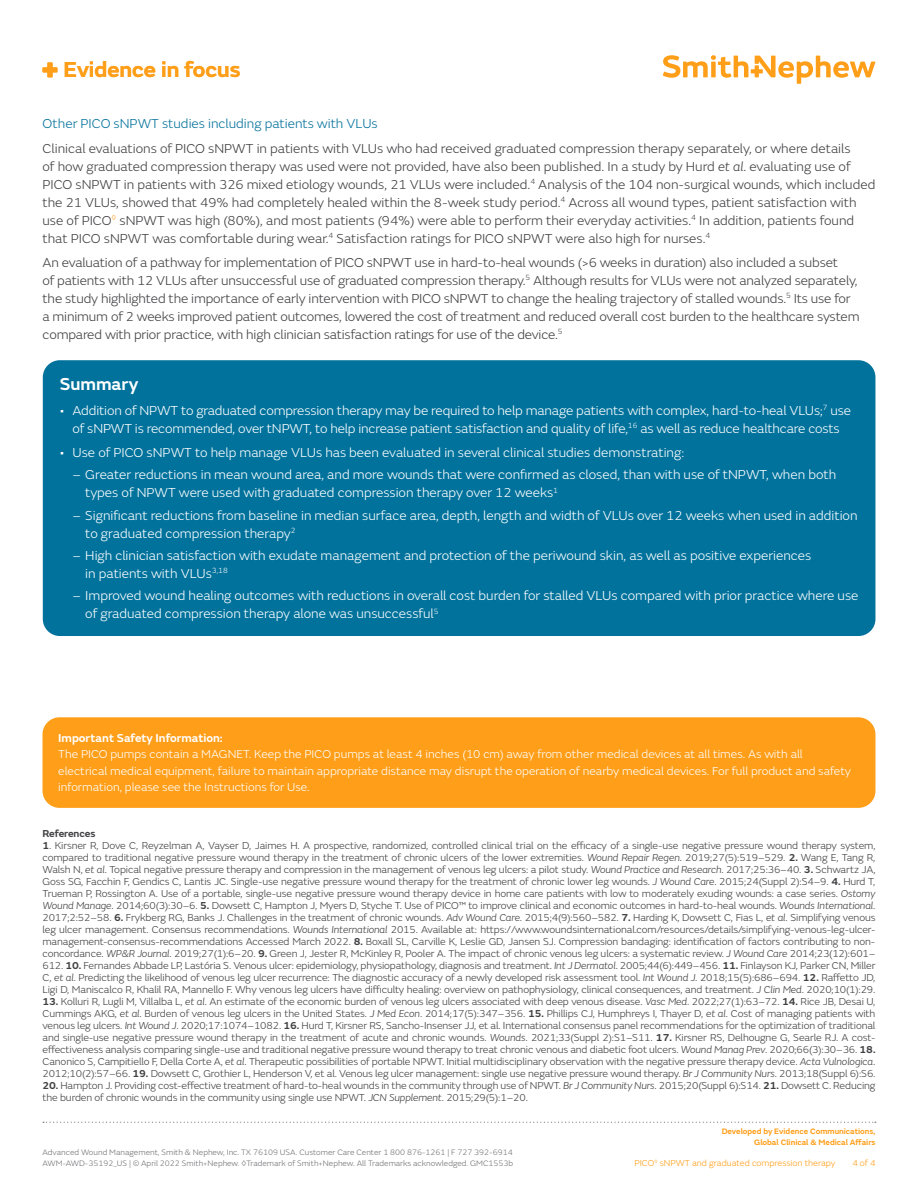
<style>
.page{position:relative;width:918px;height:1188px;background:#fff}
.page>*{position:absolute;margin:0;border:0;box-sizing:border-box;transform-origin:0 0}
.t1{font:600 22.5px "SN Emeric";color:#ff9e18}
.t2{font:600 18px "SN Emeric";color:#fff}
.t3{font:300 13.5px/18px "SN Emeric";letter-spacing:-.01em;color:#404043}
.t4{font:300 13.5px/18px "SN Emeric";color:#fff}
.t5{font:300 13.5px "SN Emeric";color:#05729c}
.t6{font:300 12px/16.5px "SN Emeric";color:#fff}
.t7{font:600 12px "SN Emeric";color:#fff}
.t8{font:300 10.5px/12px "SN Emeric";letter-spacing:-.01em;color:#404043;text-align:justify}
.t9{font:600 10.5px "SN Emeric";letter-spacing:-.01em;color:#404043}
.t10{font:300 9px "SN Emeric";color:#ff9e18}
.t11{font:300 8.25px/10.5px "SN Emeric";color:#717275}
.t12{font:600 8.25px/10.5px "SN Emeric";color:#ff9e18;text-align:right}
.s1{font-style:italic}
.s2{font-weight:600}
</style>
<div class="page">
<div style="left:43px;top:67px;width:14px;height:5px;background:#ff9e18"></div>
<div style="left:47px;top:62px;width:6px;height:15px;background:#ff9e18"></div>
<svg style="left:663px;top:55px;width:213px;height:29px"></svg>
<svg style="left:43px;top:1122px;width:833px;height:1px"></svg>
<div style="left:43px;top:360px;width:832px;height:276px;background:#00729c;border-radius:17px"></div>
<div style="left:44px;top:719px;width:830px;height:87px;background:#ff9e18;border-radius:16px"></div>
<div style="left:43px;top:717px;width:832px;height:91px;border:3px solid #ff9e18;border-radius:16px"></div>
<h1 class="t1" style="left:63px;top:56px;width:179px">Evidence in focus</h1>
<p class="t5" style="left:43px;top:116px;width:337px">Other PICO sNPWT studies including patients with VLUs</p>
<p class="t3" style="left:43px;top:139px;width:834px">Clinical evaluations of PICO sNPWT in patients with VLUs who had received graduated compression therapy separately, or where details<br>of how graduated compression therapy was used were not provided, have also been published. In a study by Hurd <span class="s1">et al</span>. evaluating use of PICO sNPWT in patients with 326 mixed etiology wounds, 21 VLUs were included.<sup>4</sup> Analysis of the 104 non-surgical wounds, which included the 21 VLUs, showed that 49% had completely healed within the 8-week study period.<sup>4</sup> Across all wound types, patient satisfaction with use of PICO<sup>◊</sup> sNPWT was high (80%), and most patients (94%) were able to perform their everyday activities.<sup>4</sup> In addition, patients found that PICO sNPWT was comfortable during wear.<sup>4</sup> Satisfaction ratings for PICO sNPWT were also high for nurses.<sup>4</sup></p>
<p class="t3" style="left:43px;top:253px;width:819px">An evaluation of a pathway for implementation of PICO sNPWT use in hard-to-heal wounds (&gt;6 weeks in duration) also included a subset<br>of patients with 12 VLUs after unsuccessful use of graduated compression therapy.<sup>5</sup> Although results for VLUs were not analyzed separately, the study highlighted the importance of early intervention with PICO sNPWT to change the healing trajectory of stalled wounds.<sup>5</sup> Its use for a minimum of 2 weeks improved patient outcomes, lowered the cost of treatment and reduced overall cost burden to the healthcare system compared with prior practice, with high clinician satisfaction ratings for use of the device.<sup>5</sup></p>
<h2 class="t2" style="left:60px;top:373px;width:80px">Summary</h2>
<p class="t4" style="left:60px;top:401px;width:793px;text-align:center">• Addition of NPWT to graduated compression therapy may be required to help manage patients with complex, hard-to-heal VLUs;<sup>7</sup> use of sNPWT is recommended, over tNPWT, to help increase patient satisfaction and quality of life,<sup>16</sup> as well as reduce healthcare costs</p>
<p class="t4" style="left:60px;top:444px;width:626px">• Use of PICO sNPWT to help manage VLUs has been evaluated in several clinical studies demonstrating:</p>
<p class="t4" style="left:85px;top:466px;width:752px;text-indent:-13px">– Greater reductions in mean wound area, and more wounds that were confirmed as closed, than with use of tNPWT, when both types of NPWT were used with graduated compression therapy over 12 weeks<sup>1</sup></p>
<p class="t4" style="left:85px;top:506px;width:774px;text-indent:-13px">– Significant reductions from baseline in median surface area, depth, length and width of VLUs over 12 weeks when used in addition to graduated compression therapy<sup>2</sup></p>
<p class="t4" style="left:85px;top:546px;width:728px;text-indent:-13px">– High clinician satisfaction with exudate management and protection of the periwound skin, as well as positive experiences in patients with VLUs<sup>3,18</sup></p>
<p class="t4" style="left:85px;top:587px;width:775px;text-indent:-13px">– Improved wound healing outcomes with reductions in overall cost burden for stalled VLUs compared with prior practice where use of graduated compression therapy alone was unsuccessful<sup>5</sup></p>
<p class="t7" style="left:58px;top:730px;width:166px">Important Safety Information:</p>
<p class="t6" style="left:58px;top:746px;width:794px">The PICO pumps contain a MAGNET. Keep the PICO pumps at least 4 inches (10 cm) away from other medical devices at all times. As with all electrical medical equipment, failure to maintain appropriate distance may disrupt the operation of nearby medical devices. For full product and safety information, please see the Instructions for Use.</p>
<p class="t9" style="left:43px;top:827px;width:54px">References</p>
<p class="t8" style="left:43px;top:839px;width:835px"><span class="s2">1</span>. Kirsner R, Dove C, Reyzelman A, Vayser D, Jaimes H. A prospective, randomized, controlled clinical trial on the efficacy of a single-use negative pressure wound therapy system, compared to traditional negative pressure wound therapy in the treatment of chronic ulcers of the lower extremities. <span class="s1">Wound Repair Regen</span>. 2019;27(5):519–529. <span class="s2">2.</span> Wang E, Tang R, Walsh N, <span class="s1">et al</span>. Topical negative pressure therapy and compression in the management of venous leg ulcers: a pilot study. <span class="s1">Wound Practice and Research</span>. 2017;25:36–40. <span class="s2">3.</span> Schwartz JA, Goss SG, Facchin F, Gendics C, Lantis JC. Single-use negative pressure wound therapy for the treatment of chronic lower leg wounds. <span class="s1">J Wound Care</span>. 2015;24(Suppl 2):S4–9. <span class="s2">4.</span> Hurd T, Trueman P, Rossington A. Use of a portable, single-use negative pressure wound therapy device in home care patients with low to moderately exuding wounds: a case series. <span class="s1">Ostomy Wound Manage</span>. 2014;60(3):30–6. <span class="s2">5.</span> Dowsett C, Hampton J, Myers D, Styche T. Use of PICO™ to improve clinical and economic outcomes in hard-to-heal wounds. <span class="s1">Wounds International</span>.<br>2017;2:52–58. <span class="s2">6.</span> Frykberg RG, Banks J. Challenges in the treatment of chronic wounds. <span class="s1">Adv Wound Care</span>. 2015;4(9):560–582. <span class="s2">7.</span> Harding K, Dowsett C, Fias L, <span class="s1">et al</span>. Simplifying venous leg ulcer management. Consensus recommendations. <span class="s1">Wounds International</span> 2015. Available at: https://www.woundsinternational.com/resources/details/simplifying-venous-leg-ulcer&shy;management-consensus-recommendations Accessed March 2022. <span class="s2">8.</span> Boxall SL, Carville K, Leslie GD, Jansen SJ. Compression bandaging: identification of factors contributing to non&shy;concordance. <span class="s1">WP&amp;R Journal</span>. 2019;27(1):6–20. <span class="s2">9.</span> Green J, Jester R, McKinley R, Pooler A. The impact of chronic venous leg ulcers: a systematic review. <span class="s1">J Wound Care</span> 2014;23(12):601– 612. <span class="s2">10.</span> Fernandes Abbade LP, Lastória S. Venous ulcer: epidemiology, physiopathology, diagnosis and treatment. <span class="s1">Int J Dermatol</span>. 2005;44(6):449–456. <span class="s2">11.</span> Finlayson KJ, Parker CN, Miller C, <span class="s1">et al</span>. Predicting the likelihood of venous leg ulcer recurrence: The diagnostic accuracy of a newly developed risk assessment tool. <span class="s1">Int Wound J</span>. 2018;15(5):686–694. <span class="s2">12.</span> Raffetto JD, Ligi D, Maniscalco R, Khalil RA, Mannello F. Why venous leg ulcers have difficulty healing: overview on pathophysiology, clinical consequences, and treatment. <span class="s1">J Clin Med</span>. 2020;10(1):29.</p>
<p class="t8" style="left:43px;top:995px;width:835px"><span class="s2">13.</span> Kolluri R, Lugli M, Villalba L, <span class="s1">et al</span>. An estimate of the economic burden of venous leg ulcers associated with deep venous disease. <span class="s1">Vasc Med</span>. 2022;27(1):63–72. <span class="s2">14.</span> Rice JB, Desai U, Cummings AKG, <span class="s1">et al</span>. Burden of venous leg ulcers in the United States. <span class="s1">J Med Econ</span>. 2014;17(5):347–356. <span class="s2">15.</span> Phillips CJ, Humphreys I, Thayer D, <span class="s1">et al</span>. Cost of managing patients with venous leg ulcers. <span class="s1">Int Wound J</span>. 2020;17:1074–1082. <span class="s2">16.</span> Hurd T, Kirsner RS, Sancho-Insenser JJ, et al. International consensus panel recommendations for the optimization of traditional and single-use negative pressure wound therapy in the treatment of acute and chronic wounds. <span class="s1">Wounds</span>. 2021;33(Suppl 2):S1–S11. <span class="s2">17.</span> Kirsner RS, Delhougne G, Searle RJ. A cost&shy;effectiveness analysis comparing single-use and traditional negative pressure wound therapy to treat chronic venous and diabetic foot ulcers. <span class="s1">Wound Manag Prev</span>. 2020;66(3):30–36. <span class="s2">18.<br></span>Canonico S, Campitiello F, Della Corte A, <span class="s1">et al</span>. Therapeutic possibilities of portable NPWT. Initial multidisciplinary observation with the negative pressure therapy device. <span class="s1">Acta Vulnologica</span>.<br>2012;10(2):57–66. <span class="s2">19.</span> Dowsett C, Grothier L, Henderson V, et al. Venous leg ulcer management: single use negative pressure wound therapy. <span class="s1">Br J Community Nurs</span>. 2013;18(Suppl 6):S6.</p>
<p class="t8" style="left:43px;top:1079px;width:835px"><span class="s2">20.</span> Hampton J. Providing cost-effective treatment of hard-to-heal wounds in the community through use of NPWT. <span class="s1">Br J Community Nurs</span>. 2015;20(Suppl 6):S14. <span class="s2">21.</span> Dowsett C. Reducing the burden of chronic wounds in the community using single use NPWT. <span class="s1">JCN Supplement</span>. 2015;29(5):1–20.</p>
<p class="t12" style="left:722px;top:1126px;width:155px">Developed by Evidence Communications,<br>Global Clinical &amp; Medical Affairs</p>
<p class="t11" style="left:43px;top:1147px;width:472px">Advanced Wound Management, Smith &amp; Nephew, Inc. TX 76109 USA. Customer Care Center 1 800 876-1261 | F 727 392-6914<br>AWM-AWD-35192_US | © April 2022 Smith+Nephew. ◊Trademark of Smith+Nephew. All Trademarks acknowledged. GMC1553b</p>
<p class="t10" style="left:635px;top:1158px;width:203px">PICO<sup>◊</sup> sNPWT and graduated compression therapy</p>
<p class="t10" style="left:852px;top:1158px;width:25px">4 of 4</p>
</div>
